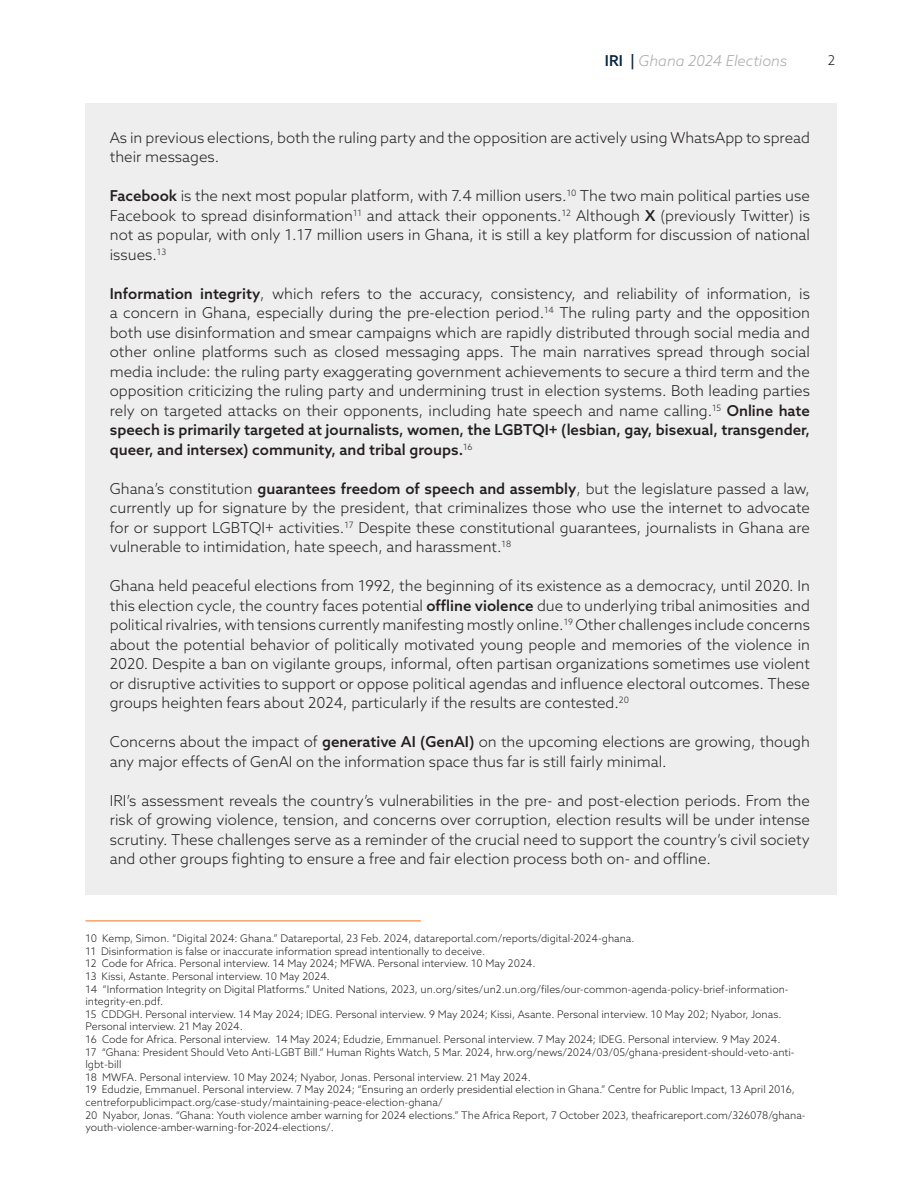
<style>
.page{position:relative;width:918px;height:1188px;background:#fff}
.page>*{position:absolute;margin:0;border:0;box-sizing:border-box;transform-origin:0 0}
.t1{font:300 15px/19.5px "Azo Sans";color:#231f20;text-align:justify}
.t2{font:italic 300 15px "Azo Sans";color:#a8a9ad}
.t3{font:300 13.5px "Azo Sans";color:#231f20}
.t4{font:300 10.5px/12.6px "Azo Sans";color:#231f20}
.s1{font-weight:500;font-style:normal;color:#082543}
.s2{font-weight:500}
</style>
<div class="page">
<hr style="left:86px;top:921px;width:335px;height:1px;background:#f37522">
<div style="left:86px;top:103px;width:751px;height:792px;background:#eee"></div>
<p class="t2" style="left:605px;top:50px;width:184px"><span class="s1">IRI |</span> Ghana 2024 Elections</p>
<p class="t3" style="left:828px;top:51px;width:9px">2</p>
<p class="t1" style="left:110px;top:128px;width:702px">As in previous elections, both the ruling party and the opposition are actively using WhatsApp to spread their messages.</p>
<p class="t1" style="left:110px;top:186px;width:702px"><span class="s2">Facebook</span> is the next most popular platform, with 7.4 million users.<sup>10</sup> The two main political parties use Facebook to spread disinformation<sup>11</sup> and attack their opponents.<sup>12</sup> Although <span class="s2">X</span> (previously Twitter) is not as popular, with only 1.17 million users in Ghana, it is still a key platform for discussion of national issues.<sup>13</sup></p>
<p class="t1" style="left:110px;top:284px;width:702px"><span class="s2">Information integrity</span>, which refers to the accuracy, consistency, and reliability of information, is a concern in Ghana, especially during the pre-election period.<sup>14</sup> The ruling party and the opposition both use disinformation and smear campaigns which are rapidly distributed through social media and other online platforms such as closed messaging apps. The main narratives spread through social media include: the ruling party exaggerating government achievements to secure a third term and the opposition criticizing the ruling party and undermining trust in election systems. Both leading parties rely on targeted attacks on their opponents, including hate speech and name calling.<sup>15</sup> <span class="s2">Online hate speech is primarily targeted at journalists, women, the LGBTQI+ (lesbian, gay, bisexual, transgender, queer, and intersex) community, and tribal groups.</span><sup>16</sup></p>
<p class="t1" style="left:110px;top:479px;width:702px">Ghana’s constitution <span class="s2">guarantees freedom of speech and assembly</span>, but the legislature passed a law, currently up for signature by the president, that criminalizes those who use the internet to advocate for or support LGBTQI+ activities.<sup>17</sup> Despite these constitutional guarantees, journalists in Ghana are vulnerable to intimidation, hate speech, and harassment.<sup>18</sup></p>
<p class="t1" style="left:110px;top:576px;width:702px">Ghana held peaceful elections from 1992, the beginning of its existence as a democracy, until 2020. In this election cycle, the country faces potential <span class="s2">offline violence</span> due to underlying tribal animosities and political rivalries, with tensions currently manifesting mostly online.<sup>19</sup> Other challenges include concerns about the potential behavior of politically motivated young people and memories of the violence in 2020. Despite a ban on vigilante groups, informal, often partisan organizations sometimes use violent or disruptive activities to support or oppose political agendas and influence electoral outcomes. These groups heighten fears about 2024, particularly if the results are contested.<sup>20</sup></p>
<p class="t1" style="left:110px;top:732px;width:702px">Concerns about the impact of <span class="s2">generative AI (GenAI)</span> on the upcoming elections are growing, though any major effects of GenAI on the information space thus far is still fairly minimal.</p>
<p class="t1" style="left:110px;top:791px;width:702px">IRI’s assessment reveals the country’s vulnerabilities in the pre- and post-election periods. From the risk of growing violence, tension, and concerns over corruption, election results will be under intense scrutiny. These challenges serve as a reminder of the crucial need to support the country’s civil society and other groups fighting to ensure a free and fair election process both on- and offline.</p>
<p class="t4" style="left:86px;top:932px;width:551px">10 Kemp, Simon. “Digital 2024: Ghana.” Datareportal, 23 Feb. 2024, datareportal.com/reports/digital-2024-ghana.</p>
<p class="t4" style="left:86px;top:945px;width:401px">11 Disinformation is false or inaccurate information spread intentionally to deceive.</p>
<p class="t4" style="left:86px;top:957px;width:452px">12 Code for Africa. Personal interview. 14 May 2024; MFWA. Personal interview. 10 May 2024.</p>
<p class="t4" style="left:86px;top:970px;width:246px">13 Kissi, Astante. Personal interview. 10 May 2024.</p>
<p class="t4" style="left:86px;top:982px;width:705px">14 “Information Integrity on Digital Platforms.” United Nations, 2023, un.org/sites/un2.un.org/files/our-common-agenda-policy-brief-information&shy;integrity-en.pdf.</p>
<p class="t4" style="left:86px;top:1008px;width:698px">15 CDDGH. Personal interview. 14 May 2024; IDEG. Personal interview. 9 May 2024; Kissi, Asante. Personal interview. 10 May 202; Nyabor, Jonas.<br>Personal interview. 21 May 2024.</p>
<p class="t4" style="left:86px;top:1033px;width:697px">16 Code for Africa. Personal interview. 14 May 2024; Edudzie, Emmanuel. Personal interview. 7 May 2024; IDEG. Personal interview. 9 May 2024.</p>
<p class="t4" style="left:86px;top:1045px;width:711px">17 “Ghana: President Should Veto Anti-LGBT Bill.” Human Rights Watch, 5 Mar. 2024, hrw.org/news/2024/03/05/ghana-president-should-veto-anti&shy;lgbt-bill</p>
<p class="t4" style="left:86px;top:1071px;width:447px">18 MWFA. Personal interview. 10 May 2024; Nyabor, Jonas. Personal interview. 21 May 2024.</p>
<p class="t4" style="left:86px;top:1083px;width:711px">19 Edudzie, Emmanuel. Personal interview. 7 May 2024; “Ensuring an orderly presidential election in Ghana.” Centre for Public Impact, 13 April 2016, centreforpublicimpact.org/case-study/maintaining-peace-election-ghana/</p>
<p class="t4" style="left:86px;top:1108px;width:722px">20 Nyabor, Jonas. “Ghana: Youth violence amber warning for 2024 elections.” The Africa Report, 7 October 2023, theafricareport.com/326078/ghana&shy;youth-violence-amber-warning-for-2024-elections/.</p>
</div>
